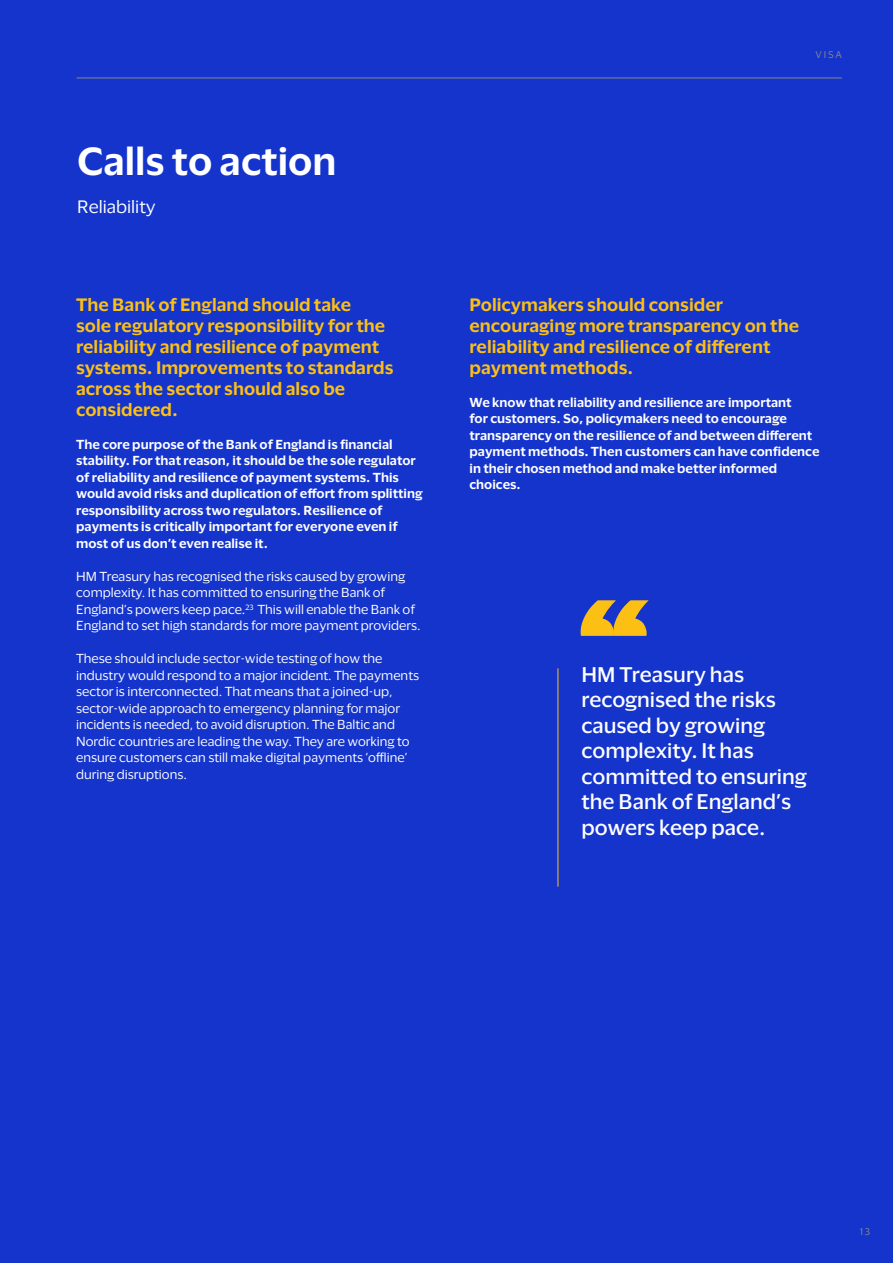
<style>
.page{position:relative;width:893px;height:1263px;background:#1434cb}
.page>*{position:absolute;margin:0;border:0;box-sizing:border-box;transform-origin:0 0}
.t1{font:600 36px "Visa Dialect";color:#fff}
.t2{font:500 19.5px/25.5px "Visa Dialect";color:#fff}
.t3{font:600 16.5px/21px "Visa Dialect";color:#fcc015}
.t4{font:16.5px "Visa Dialect";color:#fff}
.t5{font:600 12px/16.5px "Visa Dialect";color:#fff}
.t6{font:12px/16.5px "Visa Dialect";color:#fff}
.t7{font:9px "Visa Dialect";letter-spacing:.2em;color:#878787}
</style>
<div class="page">
<hr style="left:77px;top:78px;width:765px;height:1px;background:#878787">
<svg style="left:581px;top:600px;width:68px;height:36px"></svg>
<hr style="left:558px;top:668px;width:1px;height:219px;background:#fcc015">
<p class="t1" style="left:77px;top:133px;width:261px">Calls to action</p>
<p class="t4" style="left:77px;top:194px;width:80px">Reliability</p>
<p class="t3" style="left:76px;top:293px;width:319px">The Bank of England should take<br>sole regulatory responsibility for the reliability and resilience of payment systems. Improvements to standards across the sector should also be considered.</p>
<p class="t5" style="left:76px;top:435px;width:348px">The core purpose of the Bank of England is financial stability. For that reason, it should be the sole regulator of reliability and resilience of payment systems. This would avoid risks and duplication of effort from splitting responsibility across two regulators. Resilience of payments is critically important for everyone even if most of us don’t even realise it.</p>
<p class="t6" style="left:76px;top:567px;width:346px">HM Treasury has recognised the risks caused by growing complexity. It has committed to ensuring the Bank of England’s powers keep pace.<sup>23</sup> This will enable the Bank of England to set high standards for more payment providers.</p>
<p class="t6" style="left:76px;top:650px;width:344px">These should include sector-wide testing of how the industry would respond to a major incident. The payments sector is interconnected. That means that a joined-up, sector-wide approach to emergency planning for major incidents is needed, to avoid disruption. The Baltic and Nordic countries are leading the way. They are working to ensure customers can still make digital payments ‘offline’ during disruptions.</p>
<p class="t7" style="left:816px;top:48px;width:28px">VISA</p>
<p class="t3" style="left:469px;top:293px;width:331px">Policymakers should consider encouraging more transparency on the reliability and resilience of different payment methods.</p>
<p class="t5" style="left:469px;top:393px;width:352px">We know that reliability and resilience are important<br>for customers. So, policymakers need to encourage transparency on the resilience of and between different payment methods. Then customers can have confidence in their chosen method and make better informed choices.</p>
<p class="t2" style="left:581px;top:660px;width:227px">HM Treasury has recognised the risks caused by growing complexity. It has committed to ensuring the Bank of England’s powers keep pace.</p>
<p class="t7" style="left:860px;top:1224px;width:12px">13</p>
</div>
